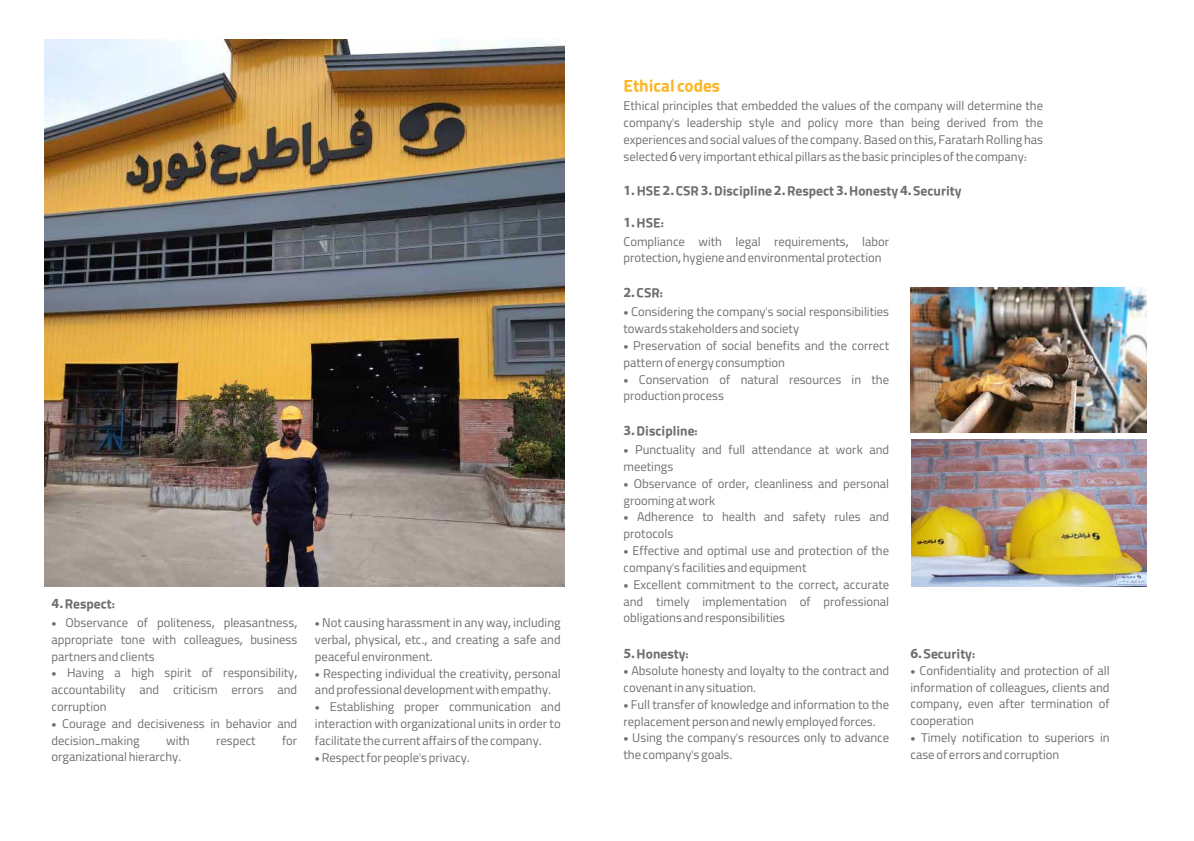
<style>
.page{position:relative;width:1194px;height:841px;background:#fff}
.page>*{position:absolute;margin:0;border:0;box-sizing:border-box;transform-origin:0 0}
.t1{font:800 19px "Fara";color:#fcb525}
.t2{font:800 15px/31.3px "Fara";color:#6d6e71}
.t3{font:300 14px/16.8px "Fara";color:#6d6e71}
.s1{font-family:"Myriad Pro";font-weight:700;font-size:14px}
.s2{font-family:"Myriad Pro";font-weight:400}
</style>
<div class="page">
<img style="left:911px;top:439px;width:235px;height:147px">
<img style="left:910px;top:288px;width:236px;height:145px">
<img style="left:45px;top:39px;width:519px;height:547px">
<p class="t2" style="left:52px;top:589px;width:65px"><span class="s1">4.</span>Respect:</p>
<p class="t3" style="left:52px;top:615px;width:247px;text-align:justify">• Observance of politeness<span class="s2">,</span> pleasantness<span class="s2">, </span>appropriate tone with colleagues<span class="s2">,</span> business partners and clients</p>
<p class="t3" style="left:52px;top:665px;width:247px;text-align:justify">• Having a high spirit of responsibility<span class="s2">, </span>accountability and criticism errors and corruption</p>
<p class="t3" style="left:52px;top:716px;width:247px">• Courage and decisiveness in behavior and decision-making</p>
<p class="t3" style="left:166px;top:733px;width:25px">with</p>
<p class="t3" style="left:216px;top:733px;width:41px">respect</p>
<p class="t3" style="left:282px;top:733px;width:17px">for</p>
<p class="t3" style="left:52px;top:749px;width:131px">organizational hierarchy.</p>
<p class="t3" style="left:315px;top:615px;width:247px;text-align:justify">• Not causing harassment in any way<span class="s2">,</span> including verbal<span class="s2">,</span> physical<span class="s2">,</span> etc.<span class="s2">,</span> and creating a safe and peaceful environment.</p>
<p class="t3" style="left:315px;top:666px;width:247px">• Respecting individual the creativity<span class="s2">,</span> personal and professional development with empathy.</p>
<p class="t3" style="left:315px;top:699px;width:247px;text-align:justify">• Establishing proper communication and interaction with organizational units in order to facilitate the current affairs of the company.</p>
<p class="t3" style="left:315px;top:750px;width:156px">• Respect for people's privacy.</p>
<h1 class="t1" style="left:623px;top:76px;width:98px">Ethical codes</h1>
<p class="t3" style="left:623px;top:99px;width:421px;text-align:justify">Ethical principles that embedded the values of the company will determine the company's leadership style and policy more than being derived from the experiences and social values of the company. Based on this<span class="s2">,</span> Faratarh Rolling has selected <span class="s2">6</span> very important ethical pillars as the basic principles of the company:</p>
<p class="t2" style="left:623px;top:176px;width:340px"><span class="s1">1.</span> HSE <span class="s1">2.</span> CSR <span class="s1">3.</span> Discipline <span class="s1">2.</span> Respect <span class="s1">3.</span> Honesty <span class="s1">4.</span> Security<br><span class="s1">1.</span>HSE:</p>
<p class="t3" style="left:623px;top:234px;width:267px">Compliance with legal requirements<span class="s2">,</span> labor protection<span class="s2">,</span> hygiene and environmental protection</p>
<p class="t2" style="left:623px;top:278px;width:41px"><span class="s1">2.</span>CSR:</p>
<p class="t3" style="left:623px;top:305px;width:267px">• Considering the company's social responsibilities towards stakeholders and society</p>
<p class="t3" style="left:623px;top:338px;width:267px">• Preservation of social benefits and the correct pattern of energy consumption</p>
<p class="t3" style="left:623px;top:372px;width:267px">• Conservation of natural resources in the production process</p>
<p class="t2" style="left:623px;top:416px;width:76px"><span class="s1">3.</span>Discipline:</p>
<p class="t3" style="left:623px;top:442px;width:267px">• Punctuality and full attendance at work and meetings</p>
<p class="t3" style="left:623px;top:476px;width:267px">• Observance of order<span class="s2">,</span> cleanliness and personal grooming at work</p>
<p class="t3" style="left:623px;top:510px;width:267px">• Adherence to health and safety rules and protocols</p>
<p class="t3" style="left:623px;top:543px;width:267px">• Effective and optimal use and protection of the company's facilities and equipment</p>
<p class="t3" style="left:623px;top:577px;width:267px;text-align:justify">• Excellent commitment to the correct<span class="s2">,</span> accurate and timely implementation of professional obligations and responsibilities</p>
<p class="t2" style="left:623px;top:639px;width:67px"><span class="s1">5.</span>Honesty:</p>
<p class="t3" style="left:623px;top:663px;width:267px">• Absolute honesty and loyalty to the contract and covenant in any situation.</p>
<p class="t3" style="left:623px;top:697px;width:267px">• Full transfer of knowledge and information to the replacement person and newly employed forces.</p>
<p class="t3" style="left:623px;top:730px;width:267px">• Using the company's resources only to advance the company's goals.</p>
<p class="t2" style="left:910px;top:639px;width:66px"><span class="s1">6.</span>Security:</p>
<p class="t3" style="left:910px;top:663px;width:201px;text-align:justify">• Confidentiality and protection of all information of colleagues<span class="s2">,</span> clients and company<span class="s2">,</span> even after termination of cooperation</p>
<p class="t3" style="left:910px;top:730px;width:201px">• Timely notification to superiors in case of errors and corruption</p>
</div>
